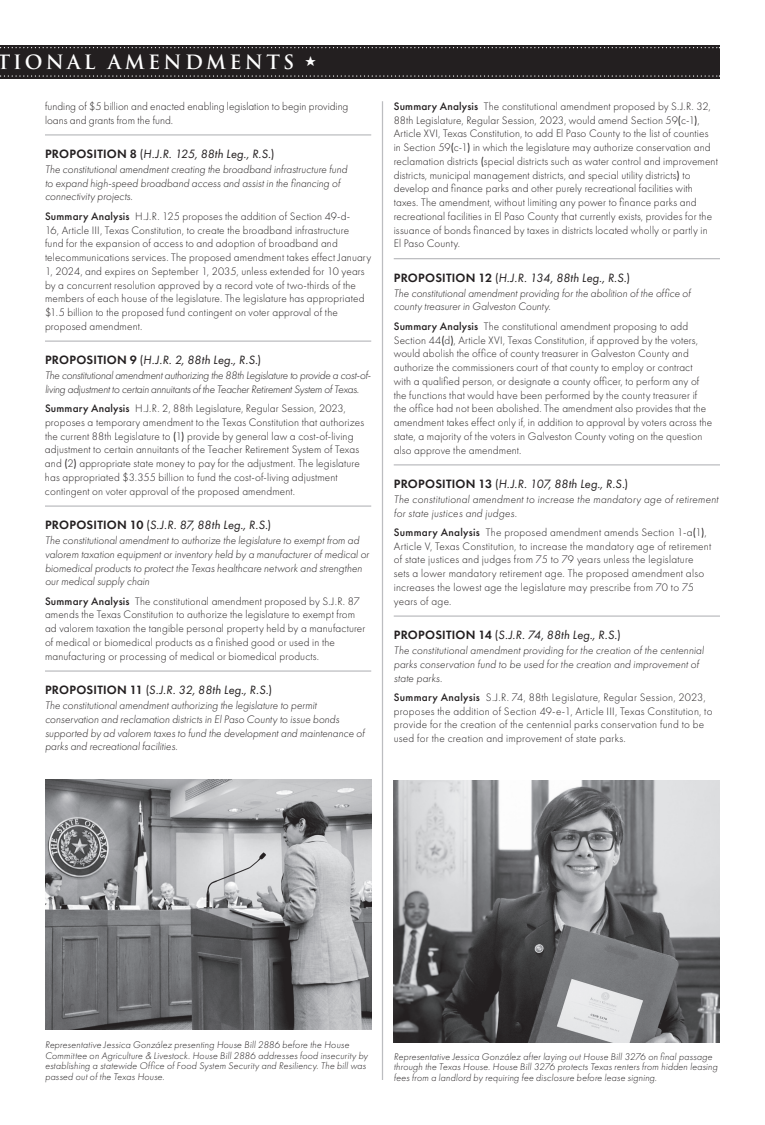
<style>
.page{position:relative;width:765px;height:1125px;background:#fff}
.page>*{position:absolute;margin:0;border:0;box-sizing:border-box;transform-origin:0 0}
.t1{font:700 19.25px "Trajan Pro";letter-spacing:.17em;color:#fff}
.t2{font:italic 12.5px "Futura PT";letter-spacing:.005em;color:#231f20}
.t3{font:300 11.25px/13.8px "Futura PT";letter-spacing:.01em;color:#231f20}
.t4{font:italic 300 11.25px/13.8px "Futura PT";color:#231f20}
.t5{font:italic 300 11.25px/13.8px "Futura PT";letter-spacing:-.02em;color:#231f20}
.t6{font:italic 300 11.25px/13.8px "Futura PT";letter-spacing:.02em;color:#231f20}
.t7{font:italic 300 10px/10.6px "Futura PT";letter-spacing:.015em;color:#231f20}
.s1{font-weight:600;font-style:normal}
.s2{font-style:normal}
.s3{font-weight:500}
.s4{font-weight:400}
</style>
<div class="page">
<hr style="left:45px;top:134px;width:326px;height:2px;background:#bcbdc0">
<hr style="left:45px;top:341px;width:326px;height:1px;background:#bcbdc0">
<hr style="left:45px;top:505px;width:326px;height:2px;background:#bcbdc0">
<hr style="left:45px;top:670px;width:326px;height:2px;background:#bcbdc0">
<hr style="left:394px;top:258px;width:326px;height:1px;background:#bcbdc0">
<hr style="left:394px;top:464px;width:326px;height:2px;background:#bcbdc0">
<hr style="left:394px;top:615px;width:326px;height:2px;background:#bcbdc0">
<div style="left:0;top:45px;width:720px;height:34px;background:#231f20"></div>
<svg style="left:0;top:75px;width:720px;height:2px"></svg>
<svg style="left:0;top:47px;width:720px;height:1px"></svg>
<hr style="left:382px;top:101px;width:1px;height:979px;background:#bcbdc0">
<img style="left:45px;top:779px;width:326px;height:250px">
<img style="left:394px;top:780px;width:326px;height:262px">
<h1 class="t1" style="left:-4px;top:50px;width:321px">TIONAL AMENDMENTS ★</h1>
<p class="t3" style="left:45px;top:99px;width:305px">funding of $5 billion and enacted enabling legislation to begin providing loans and grants from the fund.</p>
<p class="t2" style="left:45px;top:146px;width:231px"><span class="s1">PROPOSITION 8</span> <span class="s2">(</span>H.J.R. 125, 88th Leg., R.S.<span class="s2">)</span></p>
<p class="t4" style="left:45px;top:162px;width:304px">The constitutional amendment creating the broadband infrastructure fund to expand high-speed broadband access and assist in the financing of connectivity projects.</p>
<p class="t3" style="left:45px;top:209px;width:328px"><span class="s3">Summary Analysis</span> H.J.R. 125 proposes the addition of Section 49-d-<br>16, Article III, Texas Constitution, to create the broadband infrastructure<br>fund for the expansion of access to and adoption of broadband and telecommunications services. The proposed amendment takes effect January 1, 2024, and expires on September 1, 2035, unless extended for 10 years by a concurrent resolution approved by a record vote of two-thirds of the members of each house of the legislature. The legislature has appropriated $1.5 billion to the proposed fund contingent on voter approval of the proposed amendment.</p>
<p class="t2" style="left:45px;top:353px;width:218px"><span class="s1">PROPOSITION 9</span> <span class="s2">(</span>H.J.R. 2, 88th Leg., R.S.<span class="s2">)</span></p>
<p class="t5" style="left:45px;top:369px;width:327px">The constitutional amendment authorizing the 88th Legislature to provide a cost-of&shy;living adjustment to certain annuitants of the Teacher Retirement System of Texas.</p>
<p class="t3" style="left:45px;top:402px;width:321px"><span class="s3">Summary Analysis</span> H.J.R. 2, 88th Legislature, Regular Session, 2023, proposes a temporary amendment to the Texas Constitution that authorizes the current 88th Legislature to <span class="s4">(</span>1<span class="s4">)</span> provide by general law a cost-of-living adjustment to certain annuitants of the Teacher Retirement System of Texas and <span class="s4">(</span>2<span class="s4">)</span> appropriate state money to pay for the adjustment. The legislature has appropriated $3.355 billion to fund the cost-of-living adjustment contingent on voter approval of the proposed amendment.</p>
<p class="t2" style="left:45px;top:518px;width:228px"><span class="s1">PROPOSITION 10</span> <span class="s2">(</span>S.J.R. 87, 88th Leg., R.S.<span class="s2">)</span></p>
<p class="t4" style="left:45px;top:534px;width:326px">The constitutional amendment to authorize the legislature to exempt from ad valorem taxation equipment or inventory held by a manufacturer of medical or biomedical products to protect the Texas healthcare network and strengthen our medical supply chain</p>
<p class="t3" style="left:45px;top:594px;width:322px"><span class="s3">Summary Analysis</span> The constitutional amendment proposed by S.J.R. 87 amends the Texas Constitution to authorize the legislature to exempt from ad valorem taxation the tangible personal property held by a manufacturer of medical or biomedical products as a finished good or used in the manufacturing or processing of medical or biomedical products.</p>
<p class="t2" style="left:45px;top:683px;width:228px"><span class="s1">PROPOSITION 11</span> <span class="s2">(</span>S.J.R. 32, 88th Leg., R.S.<span class="s2">)</span></p>
<p class="t4" style="left:45px;top:699px;width:321px">The constitutional amendment authorizing the legislature to permit conservation and reclamation districts in El Paso County to issue bonds supported by ad valorem taxes to fund the development and maintenance of parks and recreational facilities.</p>
<p class="t3" style="left:394px;top:99px;width:326px"><span class="s3">Summary Analysis</span> The constitutional amendment proposed by S.J.R. 32, 88th Legislature, Regular Session, 2023, would amend Section 59<span class="s4">(</span>c-1<span class="s4">)</span>, Article XVI, Texas Constitution, to add El Paso County to the list of counties in Section 59<span class="s4">(</span>c-1<span class="s4">)</span> in which the legislature may authorize conservation and reclamation districts <span class="s4">(</span>special districts such as water control and improvement districts, municipal management districts, and special utility districts<span class="s4">)</span> to develop and finance parks and other purely recreational facilities with taxes. The amendment, without limiting any power to finance parks and recreational facilities in El Paso County that currently exists, provides for the issuance of bonds financed by taxes in districts located wholly or partly in<br>El Paso County.</p>
<p class="t2" style="left:394px;top:270px;width:238px"><span class="s1">PROPOSITION 12</span> <span class="s2">(</span>H.J.R. 134, 88th Leg., R.S.<span class="s2">)</span></p>
<p class="t4" style="left:394px;top:286px;width:298px">The constitutional amendment providing for the abolition of the office of county treasurer in Galveston County.</p>
<p class="t3" style="left:394px;top:319px;width:320px"><span class="s3">Summary Analysis</span> The constitutional amendment proposing to add Section 44<span class="s4">(</span>d<span class="s4">)</span>, Article XVI, Texas Constitution, if approved by the voters, would abolish the office of county treasurer in Galveston County and authorize the commissioners court of that county to employ or contract with a qualified person, or designate a county officer, to perform any of the functions that would have been performed by the county treasurer if the office had not been abolished. The amendment also provides that the amendment takes effect only if, in addition to approval by voters across the state, a majority of the voters in Galveston County voting on the question also approve the amendment.</p>
<p class="t2" style="left:394px;top:476px;width:236px"><span class="s1">PROPOSITION 13</span> <span class="s2">(</span>H.J.R. 107, 88th Leg., R.S.<span class="s2">)</span></p>
<p class="t6" style="left:394px;top:492px;width:326px">The constitutional amendment to increase the mandatory age of retirement for state justices and judges.</p>
<p class="t3" style="left:394px;top:525px;width:319px"><span class="s3">Summary Analysis</span> The proposed amendment amends Section 1-a<span class="s4">(</span>1<span class="s4">)</span>, Article V, Texas Constitution, to increase the mandatory age of retirement of state justices and judges from 75 to 79 years unless the legislature sets a lower mandatory retirement age. The proposed amendment also increases the lowest age the legislature may prescribe from 70 to 75 years of age.</p>
<p class="t2" style="left:394px;top:628px;width:228px"><span class="s1">PROPOSITION 14</span> <span class="s2">(</span>S.J.R. 74, 88th Leg., R.S.<span class="s2">)</span></p>
<p class="t4" style="left:394px;top:644px;width:312px">The constitutional amendment providing for the creation of the centennial parks conservation fund to be used for the creation and improvement of state parks.</p>
<p class="t3" style="left:394px;top:690px;width:320px"><span class="s3">Summary Analysis</span> S.J.R. 74, 88th Legislature, Regular Session, 2023, proposes the addition of Section 49-e-1, Article III, Texas Constitution, to provide for the creation of the centennial parks conservation fund to be used for the creation and improvement of state parks.</p>
<p class="t7" style="left:45px;top:1040px;width:324px">Representative Jessica González presenting House Bill 2886 before the House Committee on Agriculture &amp; Livestock. House Bill 2886 addresses food insecurity by establishing a statewide Office of Food System Security and Resiliency. The bill was passed out of the Texas House.</p>
<p class="t7" style="left:394px;top:1051px;width:325px">Representative Jessica González after laying out House Bill 3276 on final passage through the Texas House. House Bill 3276 protects Texas renters from hidden leasing fees from a landlord by requiring fee disclosure before lease signing.</p>
</div>
